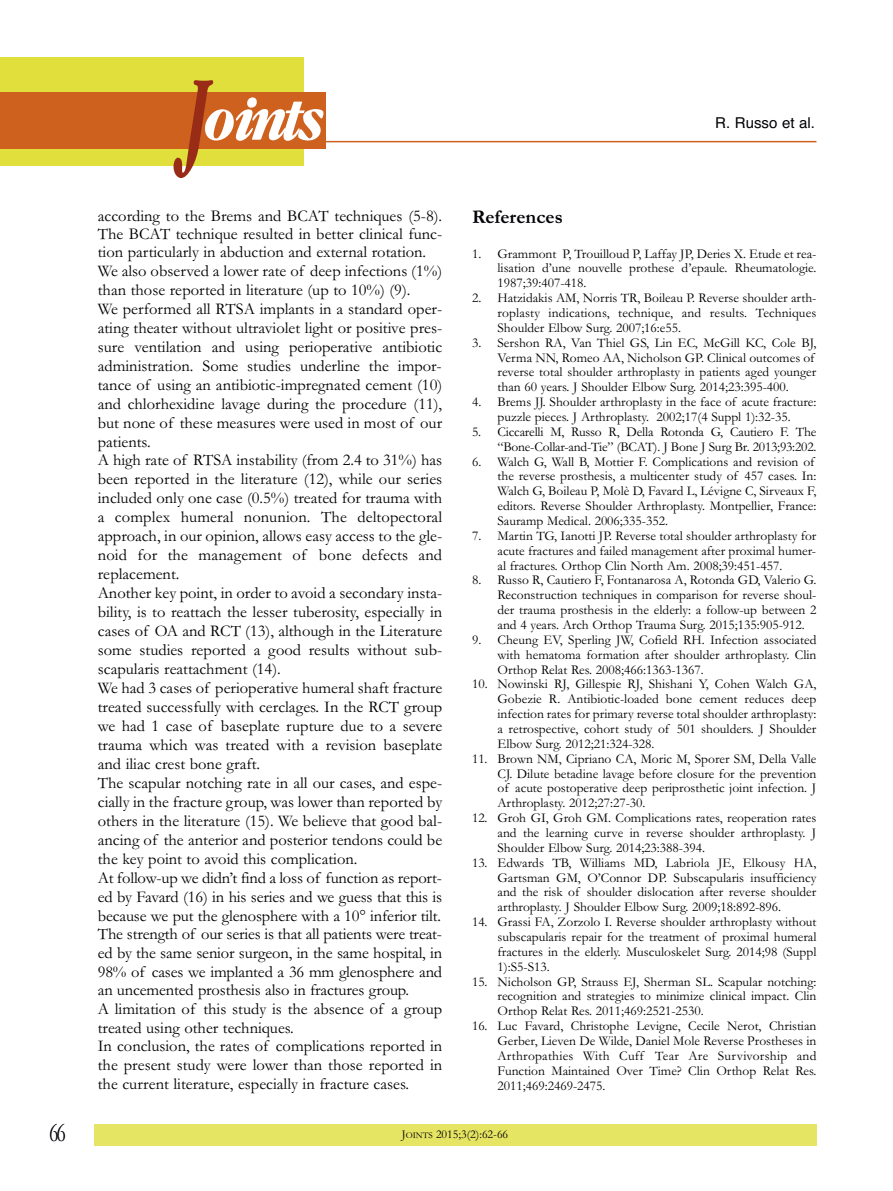
<style>
.page{position:relative;width:893px;height:1191px;background:#fff}
.page>*{position:absolute;margin:0;border:0;box-sizing:border-box;transform-origin:0 0}
.t1{font:italic 700 55.8px "Garamond Cond";letter-spacing:-.085em;color:#fff}
.t2{font:27px "Garamond";color:#000006;scale:.75 1}
.t3{font:700 19.5px "Garamond";color:#000006}
.t4{font:16.5px/18.9px "Garamond";color:#000}
.t5{font:15px "Helvetica";color:#000006}
.t6{font:13.5px/14.9px "Garamond";color:#000;text-align:justify}
.t7{font:12px "Garamond";color:#000006}
.s1{font-size:99.9px;color:#992c17}
.s2{color:#000006}
.s3{font-size:9px}
</style>
<div class="page">
<div style="left:0;top:57px;width:304px;height:109px;background:#e0df3c"></div>
<div style="left:0;top:92px;width:326px;height:56px;background:#ce611e"></div>
<div style="left:94px;top:1124px;width:722px;height:21px;background:#e6e563"></div>
<hr style="left:176px;top:141px;width:640px;height:1px;background:#ce611e">
<h2 class="t2" style="left:49px;top:1116px;width:24px">66</h2>
<h1 class="t1" style="left:181px;top:88px;width:140px"><span class="s1">J</span>oints</h1>
<p class="t5" style="left:715px;top:114px;width:101px">r. russo et al.</p>
<p class="t4" style="left:98px;top:206px;width:346px">according to the Brems and BCAT techniques (5-8).<br>The BCAT technique resulted in better clinical func&shy;tion particularly in abduction and external rotation.<br>We also observed a lower rate of deep infections (1%) than those reported in literature (up to 10%) (9).<br>We performed all RTSA implants in a standard oper&shy;ating theater without ultraviolet light or positive pres&shy;sure ventilation and using perioperative antibiotic administration. Some studies underline the impor&shy;tance of using an antibiotic-impregnated cement (10) and chlorhexidine lavage during the procedure (11), but none of these measures were used in most of our patients.<br>A high rate of RTSA instability (from 2.4 to 31%) has been reported in the literature (12), while our series included only one case (0.5%) treated for trauma with a complex humeral nonunion. The deltopectoral approach, in our opinion, allows easy access to the gle&shy;noid for the management of bone defects and replacement.<br>Another key point, in order to avoid a secondary insta&shy;bility, is to reattach the lesser tuberosity, especially in cases of OA and RCT (13), although in the Literature some studies reported a good results without sub&shy;scapularis reattachment (14).<br>We had 3 cases of perioperative humeral shaft fracture treated successfully with cerclages. In the RCT group we had 1 case of baseplate rupture due to a severe trauma which was treated with a revision baseplate and iliac crest bone graft.<br>The scapular notching rate in all our cases, and espe&shy;cially in the fracture group, was lower than reported by others in the literature (15). We believe that good bal&shy;ancing of the anterior and posterior tendons could be the key point to avoid this complication.<br>At follow-up we didn’t find a loss of function as report&shy;ed by Favard (16) in his series and we guess that this is because we put the glenosphere with a 10° inferior tilt.<br>The strength of our series is that all patients were treat&shy;ed by the same senior surgeon, in the same hospital, in 98% of cases we implanted a 36 mm glenosphere and an uncemented prosthesis also in fractures group.<br>A limitation of this study is the absence of a group treated using other techniques.<br>In conclusion, the rates of complications reported in the present study were lower than those reported in the current literature, especially in fracture cases.</p>
<h3 class="t3" style="left:472px;top:205px;width:92px">References</h3>
<p class="t6" style="left:497px;top:245px;width:320px;text-indent:-26px"><span class="s2">1.</span> Grammont P, Trouilloud P, Laffay JP, Deries X. Etude et rea&shy;lisation d’une nouvelle prothese d’epaule. Rheumatologie.<br>1987;39:407-418.</p>
<p class="t6" style="left:497px;top:290px;width:320px;text-indent:-26px">2. Hatzidakis AM, Norris TR, Boileau P. Reverse shoulder arth&shy;roplasty indications, technique, and results. Techniques Shoulder Elbow Surg. 2007;16:e55.</p>
<p class="t6" style="left:497px;top:335px;width:320px;text-align:left;text-indent:-26px">3. Sershon RA, Van Thiel GS, Lin EC, McGill KC, Cole BJ, Verma NN, Romeo AA, Nicholson GP. Clinical outcomes of reverse total shoulder arthroplasty in patients aged younger than 60 years. J Shoulder Elbow Surg. 2014;23:395-400.</p>
<p class="t6" style="left:472px;top:394px;width:346px;text-align:center">4. Brems JJ. Shoulder arthroplasty in the face of acute fracture: puzzle pieces. J Arthroplasty. 2002;17(4 Suppl 1):32-35.</p>
<p class="t6" style="left:472px;top:424px;width:346px;text-align:right">5. Ciccarelli M, Russo R, Della Rotonda G, Cautiero F. The “Bone-Collar-and-Tie” (BCAT). J Bone J Surg Br. 2013;93:202.</p>
<p class="t6" style="left:497px;top:453px;width:320px;text-align:left;text-indent:-26px">6. Walch G, Wall B, Mottier F. Complications and revision of the reverse prosthesis, a multicenter study of 457 cases. In:<br>Walch G, Boileau P, Molè D, Favard L, Lévigne C, Sirveaux F, editors. Reverse Shoulder Arthroplasty. Montpellier, France:<br>Sauramp Medical. 2006;335-352.</p>
<p class="t6" style="left:497px;top:528px;width:320px;text-indent:-26px">7. Martin TG, Ianotti JP. Reverse total shoulder arthroplasty for acute fractures and failed management after proximal humer&shy;al fractures. Orthop Clin North Am. 2008;39:451-457.</p>
<p class="t6" style="left:497px;top:572px;width:320px;text-indent:-26px">8. Russo R, Cautiero F, Fontanarosa A, Rotonda GD, Valerio G.<br>Reconstruction techniques in comparison for reverse shoul&shy;der trauma prosthesis in the elderly: a follow-up between 2 and 4 years. Arch Orthop Trauma Surg. 2015;135:905-912.</p>
<p class="t6" style="left:497px;top:632px;width:320px;text-indent:-26px">9. Cheung EV, Sperling JW, Cofield RH. Infection associated with hematoma formation after shoulder arthroplasty. Clin Orthop Relat Res. 2008;466:1363-1367.</p>
<p class="t6" style="left:497px;top:676px;width:320px;text-indent:-26px">10. Nowinski RJ, Gillespie RJ, Shishani Y, Cohen Walch GA, Gobezie R. Antibiotic-loaded bone cement reduces deep infection rates for primary reverse total shoulder arthroplasty: a retrospective, cohort study of 501 shoulders. J Shoulder Elbow Surg. 2012;21:324-328.</p>
<p class="t6" style="left:497px;top:750px;width:320px;text-indent:-26px">11. Brown NM, Cipriano CA, Moric M, Sporer SM, Della Valle CJ. Dilute betadine lavage before closure for the prevention of acute postoperative deep periprosthetic joint infection. J Arthroplasty. 2012;27:27-30.</p>
<p class="t6" style="left:497px;top:810px;width:320px;text-indent:-26px">12. Groh GI, Groh GM. Complications rates, reoperation rates and the learning curve in reverse shoulder arthroplasty. J Shoulder Elbow Surg. 2014;23:388-394.</p>
<p class="t6" style="left:497px;top:854px;width:320px;text-indent:-26px">13. Edwards TB, Williams MD, Labriola JE, Elkousy HA, Gartsman GM, O’Connor DP. Subscapularis insufficiency and the risk of shoulder dislocation after reverse shoulder arthroplasty. J Shoulder Elbow Surg. 2009;18:892-896.</p>
<p class="t6" style="left:497px;top:914px;width:320px;text-indent:-26px">14. Grassi FA, Zorzolo I. Reverse shoulder arthroplasty without subscapularis repair for the treatment of proximal humeral fractures in the elderly. Musculoskelet Surg. 2014;98 (Suppl 1):S5-S13.</p>
<p class="t6" style="left:497px;top:973px;width:320px;text-indent:-26px">15. Nicholson GP, Strauss EJ, Sherman SL. Scapular notching: recognition and strategies to minimize clinical impact. Clin Orthop Relat Res. 2011;469:2521-2530.</p>
<p class="t6" style="left:497px;top:1018px;width:320px;text-indent:-26px">16. Luc Favard, Christophe Levigne, Cecile Nerot, Christian Gerber, Lieven De Wilde, Daniel Mole Reverse Prostheses in Arthropathies With Cuff Tear Are Survivorship and Function Maintained Over Time? Clin Orthop Relat Res.<br>2011;469:2469-2475.</p>
<p class="t7" style="left:402px;top:1126px;width:108px">J<span class="s3">OINTS</span> 2015;3(2):62-66</p>
</div>
